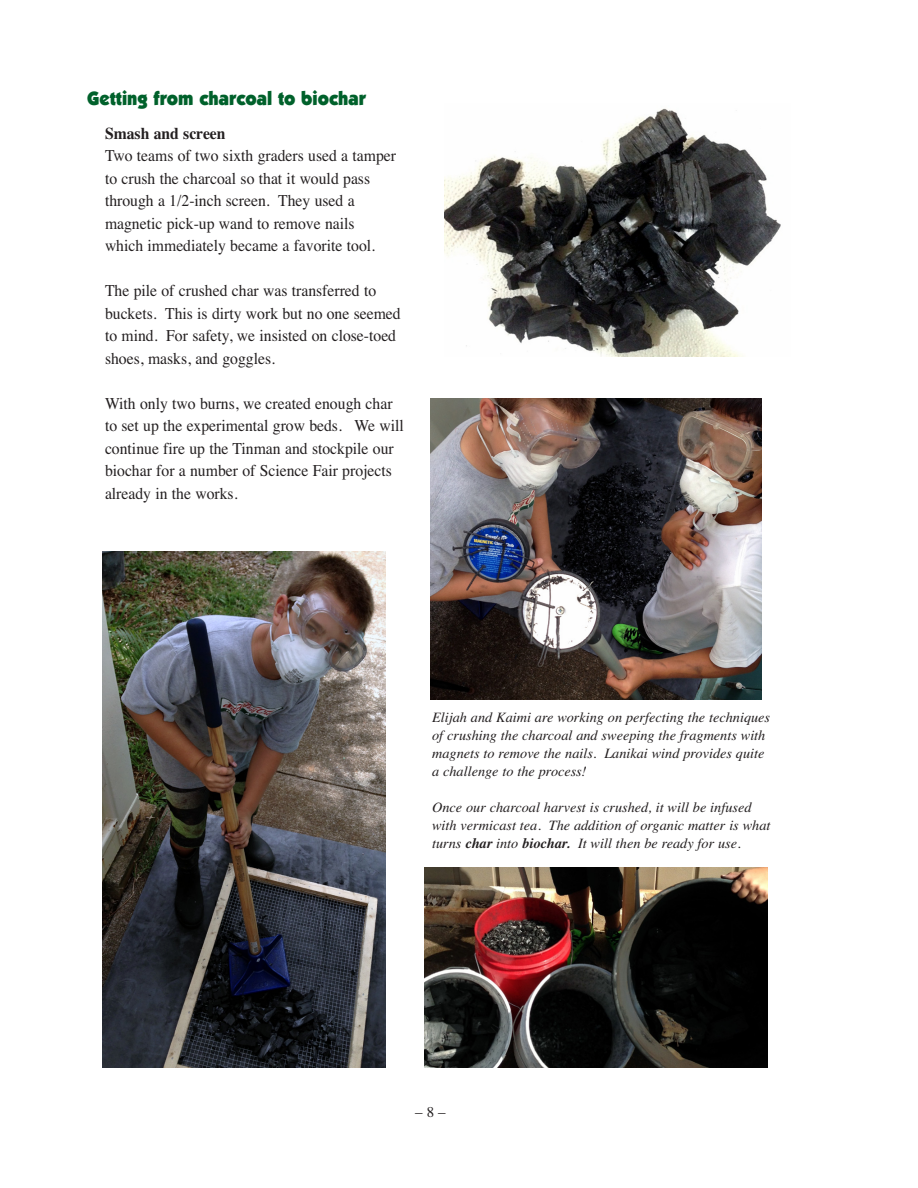
<style>
.page{position:relative;width:918px;height:1188px;background:#fff}
.page>*{position:absolute;margin:0;border:0;box-sizing:border-box;transform-origin:0 0}
.t1{font:900 19.5px "Itc Kabel";color:#00612b;scale:.95 1}
.t2{font:16.5px/22.5px "Times";color:#231f20;scale:.95 1}
.t3{font:15px "Times";color:#231f20}
.t4{font:italic 14.25px/18px "Times";color:#231f20}
.s1{font-weight:700}
</style>
<div class="page">
<img style="left:102px;top:551px;width:283px;height:516px">
<img style="left:430px;top:398px;width:332px;height:301px">
<img style="left:424px;top:867px;width:343px;height:200px">
<img style="left:444px;top:108px;width:337px;height:248px">
<p class="t1" style="left:87px;top:91px;width:295px">Getting from charcoal to biochar</p>
<p class="t2" style="left:105px;top:123px;width:308px"><span class="s1">Smash and screen<br></span>Two teams of two sixth graders used a tamper to crush the charcoal so that it would pass through a 1/2-inch screen. They used a magnetic pick-up wand to remove nails which immediately became a favorite tool.</p>
<p class="t2" style="left:105px;top:281px;width:313px">The pile of crushed char was transferred to buckets. This is dirty work but no one seemed to mind. For safety, we insisted on close-toed shoes, masks, and goggles.</p>
<p class="t2" style="left:105px;top:393px;width:316px">With only two burns, we created enough char to set up the experimental grow beds. We will continue fire up the Tinman and stockpile our biochar for a number of Science Fair projects already in the works.</p>
<p class="t4" style="left:432px;top:709px;width:339px">Elijah and Kaimi are working on perfecting the techniques of crushing the charcoal and sweeping the fragments with magnets to remove the nails. Lanikai wind provides quite a challenge to the process!</p>
<p class="t4" style="left:432px;top:799px;width:340px">Once our charcoal harvest is crushed, it will be infused with vermicast tea. The addition of organic matter is what turns <span class="s1">char</span> into <span class="s1">biochar.</span> It will then be ready for use.</p>
<p class="t3" style="left:415px;top:1107px;width:32px">– 8 –</p>
</div>
